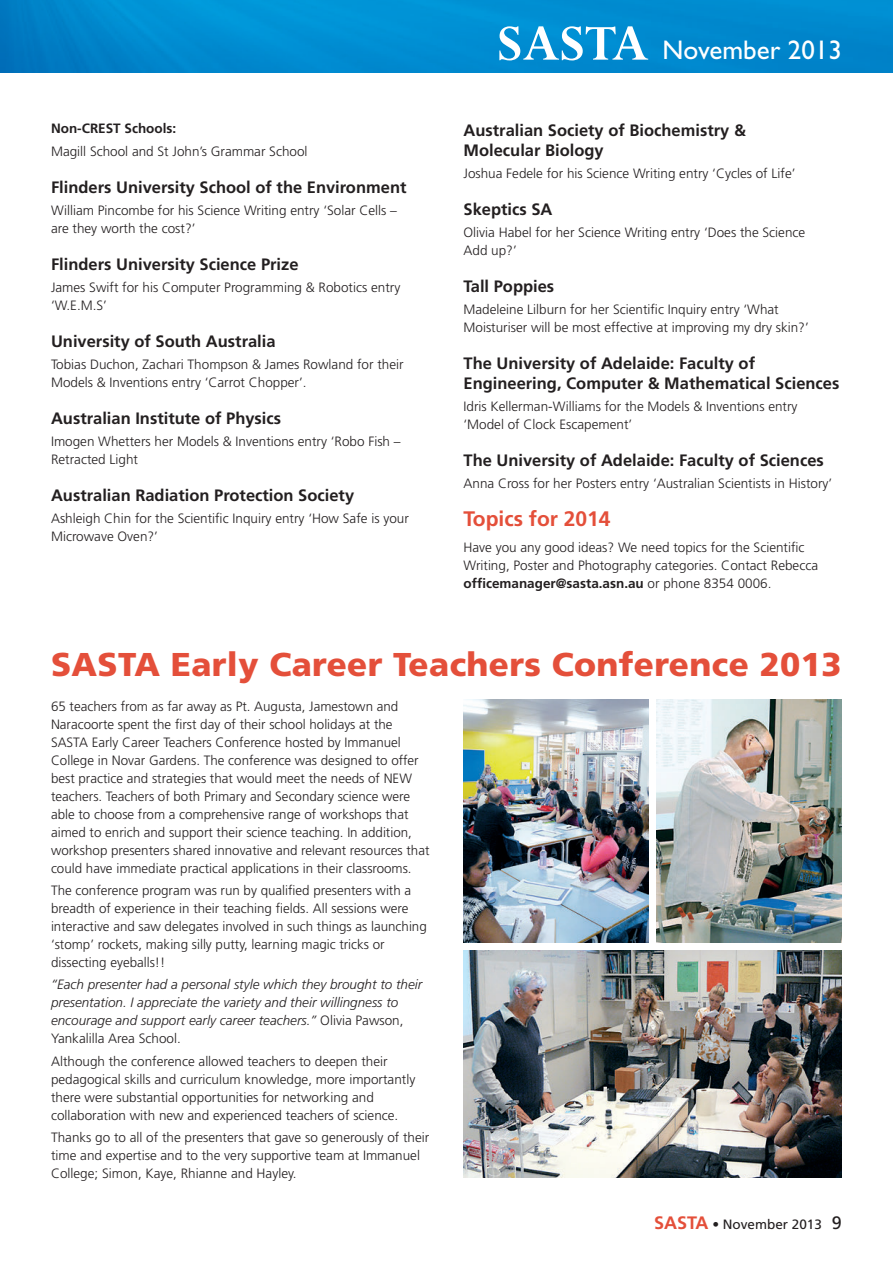
<style>
.page{position:relative;width:893px;height:1263px;background:#fff}
.page>*{position:absolute;margin:0;border:0;box-sizing:border-box;transform-origin:0 0}
.t1{font:900 33px "Frutiger";letter-spacing:.01em;color:#e44f3a}
.t2{font:27px "Gill Sans";color:#fff}
.t3{font:700 21px "Frutiger";color:#e44f3a}
.t4{font:700 16.5px/19.8px "Frutiger";color:#231f20}
.t5{font:300 13.5px/18px "Frutiger";color:#231f20}
.t6{font:italic 300 13.5px/18px "Frutiger";color:#231f20}
.t7{font:13.5px "Frutiger";color:#231f20}
.t8{font:700 13.5px "Frutiger";color:#231f20}
.s1{font-weight:700}
.s2{font-style:normal}
.s3{font-weight:700;font-size:18px;color:#e44f3a}
.s4{font-size:18px}
</style>
<div class="page">
<img style="left:0;top:0;width:893px;height:72px">
<svg style="left:499px;top:26px;width:149px;height:34px"></svg>
<img style="left:463px;top:700px;width:185px;height:242px">
<img style="left:463px;top:951px;width:379px;height:227px">
<img style="left:657px;top:700px;width:185px;height:242px">
<p class="t8" style="left:51px;top:121px;width:127px">Non-CREST Schools:</p>
<p class="t5" style="left:51px;top:142px;width:258px">Magill School and St John’s Grammar School</p>
<p class="t4" style="left:51px;top:177px;width:357px">Flinders University School of the Environment</p>
<p class="t5" style="left:51px;top:201px;width:347px">William Pincombe for his Science Writing entry ‘Solar Cells – are they worth the cost?’</p>
<p class="t4" style="left:51px;top:254px;width:249px">Flinders University Science Prize</p>
<p class="t5" style="left:51px;top:278px;width:351px">James Swift for his Computer Programming &amp; Robotics entry ‘W.E.M.S’</p>
<p class="t4" style="left:51px;top:331px;width:226px">University of South Australia</p>
<p class="t5" style="left:51px;top:355px;width:354px">Tobias Duchon, Zachari Thompson &amp; James Rowland for their<br>Models &amp; Inventions entry ‘Carrot Chopper’.</p>
<p class="t4" style="left:51px;top:408px;width:232px">Australian Institute of Physics</p>
<p class="t5" style="left:51px;top:432px;width:351px">Imogen Whetters her Models &amp; Inventions entry ‘Robo Fish –<br>Retracted Light</p>
<p class="t4" style="left:51px;top:485px;width:305px">Australian Radiation Protection Society</p>
<p class="t5" style="left:51px;top:510px;width:359px">Ashleigh Chin for the Scientific Inquiry entry ‘How Safe is your<br>Microwave Oven?’</p>
<h2 class="t2" style="left:662px;top:35px;width:181px">November 2013</h2>
<p class="t4" style="left:463px;top:120px;width:284px">Australian Society of Biochemistry &amp;<br>Molecular Biology</p>
<p class="t5" style="left:463px;top:164px;width:334px">Joshua Fedele for his Science Writing entry ‘Cycles of Life’</p>
<p class="t4" style="left:463px;top:199px;width:90px">Skeptics SA</p>
<p class="t5" style="left:463px;top:223px;width:343px">Olivia Habel for her Science Writing entry ‘Does the Science<br>Add up?’</p>
<p class="t4" style="left:463px;top:276px;width:92px">Tall Poppies</p>
<p class="t5" style="left:463px;top:300px;width:347px">Madeleine Lilburn for her Scientific Inquiry entry ‘What<br>Moisturiser will be most effective at improving my dry skin?’</p>
<p class="t4" style="left:463px;top:353px;width:377px">The University of Adelaide: Faculty of<br>Engineering, Computer &amp; Mathematical Sciences</p>
<p class="t5" style="left:463px;top:397px;width:336px">Idris Kellerman-Williams for the Models &amp; Inventions entry ‘Model of Clock Escapement’</p>
<p class="t4" style="left:463px;top:450px;width:362px">The University of Adelaide: Faculty of Sciences</p>
<p class="t5" style="left:463px;top:474px;width:370px">Anna Cross for her Posters entry ‘Australian Scientists in History’</p>
<h3 class="t3" style="left:463px;top:506px;width:149px">Topics for 2014</h3>
<p class="t5" style="left:463px;top:539px;width:356px">Have you any good ideas? We need topics for the Scientific<br>Writing, Poster and Photography categories. Contact Rebecca <span class="s1">officemanager@sasta.asn.au</span> or phone 8354 0006.</p>
<h1 class="t1" style="left:51px;top:644px;width:792px">SASTA Early Career Teachers Conference 2013</h1>
<p class="t5" style="left:51px;top:697px;width:380px">65 teachers from as far away as Pt. Augusta, Jamestown and Naracoorte spent the first day of their school holidays at the SASTA Early Career Teachers Conference hosted by Immanuel College in Novar Gardens. The conference was designed to offer best practice and strategies that would meet the needs of NEW teachers. Teachers of both Primary and Secondary science were able to choose from a comprehensive range of workshops that aimed to enrich and support their science teaching. In addition, workshop presenters shared innovative and relevant resources that could have immediate practical applications in their classrooms.</p>
<p class="t5" style="left:51px;top:881px;width:377px">The conference program was run by qualified presenters with a breadth of experience in their teaching fields. All sessions were interactive and saw delegates involved in such things as launching ‘stomp’ rockets, making silly putty, learning magic tricks or dissecting eyeballs!!</p>
<p class="t6" style="left:51px;top:976px;width:373px">“Each presenter had a personal style which they brought to their presentation. I appreciate the variety and their willingness to encourage and support early career teachers.” <span class="s2">Olivia Pawson, Yankalilla Area School.</span></p>
<p class="t5" style="left:51px;top:1052px;width:366px">Although the conference allowed teachers to deepen their pedagogical skills and curriculum knowledge, more importantly there were substantial opportunities for networking and collaboration with new and experienced teachers of science.</p>
<p class="t5" style="left:51px;top:1128px;width:380px">Thanks go to all of the presenters that gave so generously of their time and expertise and to the very supportive team at Immanuel<br>College; Simon, Kaye, Rhianne and Hayley.</p>
<p class="t7" style="left:654px;top:1216px;width:189px"><span class="s3">SASTA</span> • November 2013 <span class="s4">9</span></p>
</div>
